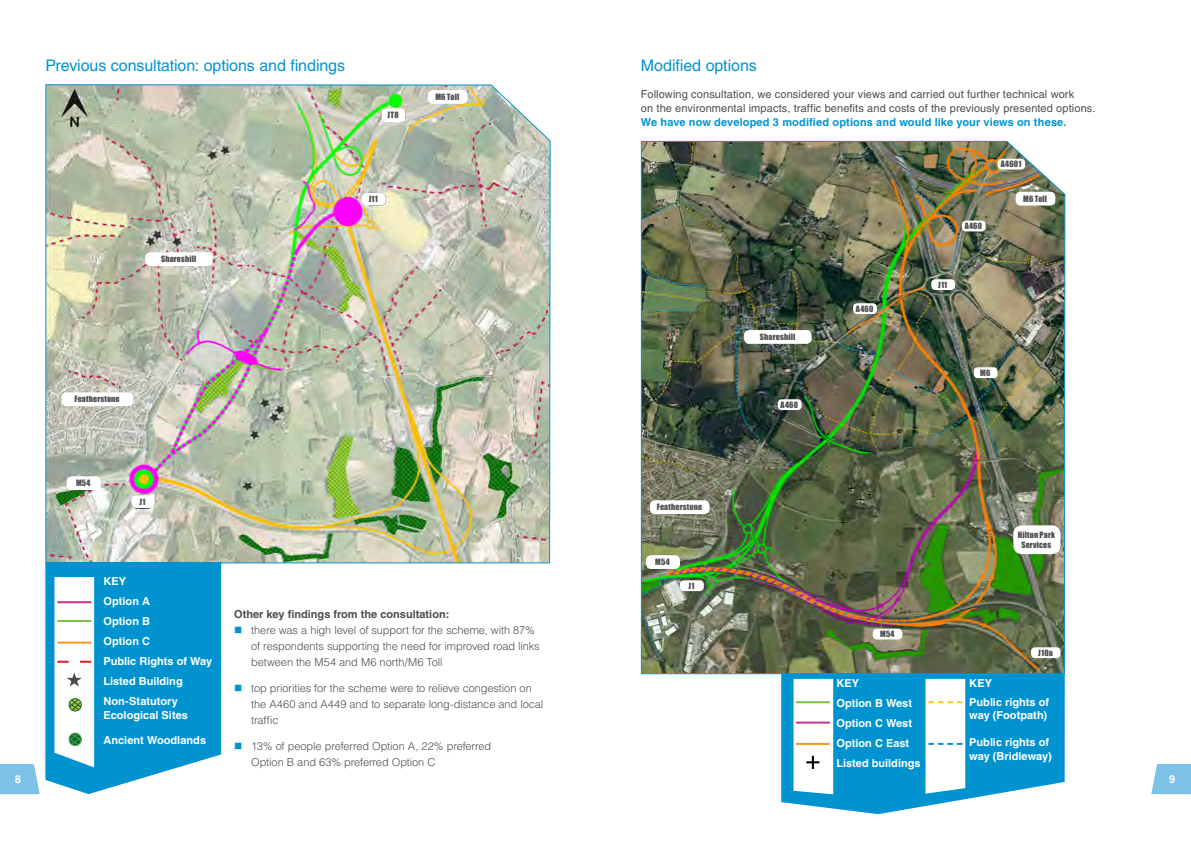
<style>
.page{position:relative;width:1191px;height:842px;background:#fff}
.page>*{position:absolute;margin:0;border:0;box-sizing:border-box;transform-origin:0 0}
.t1{font:16px "Helvetica LT Std";letter-spacing:-.005em;color:#0093d0}
.t2{font:300 11px/16px "Helvetica LT Std";letter-spacing:-.01em;color:#4d4d4f}
.t3{font:700 11px/20px "Helvetica LT Std";color:#fff}
.t4{font:11px/14px "Helvetica LT Std";letter-spacing:.01em;color:#4d4d4f}
.t5{font:700 11px "Helvetica LT Std";letter-spacing:.01em;color:#0093d0}
.t6{font:700 11px "Helvetica LT Std";color:#4d4d4f}
.t7{font:8px/9.6px "Impact";letter-spacing:.02em;color:#4d4d4f;text-align:center}
</style>
<div class="page">
<svg style="left:781px;top:675px;width:283px;height:139px;background:#1d9fd5"></svg>
<svg style="left:925px;top:679px;width:40px;height:115px"></svg>
<img style="left:640px;top:140px;width:425px;height:535px">
<img style="left:45px;top:84px;width:506px;height:480px">
<svg style="left:793px;top:679px;width:40px;height:115px"></svg>
<div style="left:1015px;top:192px;width:40px;height:14px;background:#fff;border-radius:5px"></div>
<div style="left:744px;top:330px;width:67px;height:14px;background:#fff;border-radius:5px"></div>
<div style="left:650px;top:500px;width:59px;height:14px;background:#fff;border-radius:5px"></div>
<div style="left:646px;top:555px;width:34px;height:14px;background:#fff;border-radius:5px"></div>
<div style="left:680px;top:580px;width:24px;height:11px;background:#fff;border-radius:4px"></div>
<div style="left:997px;top:159px;width:28px;height:11px;background:#fff;border-radius:4px"></div>
<div style="left:1031px;top:647px;width:29px;height:11px;background:#fff;border-radius:4px"></div>
<div style="left:873px;top:629px;width:29px;height:10px;background:#fff;border-radius:4px"></div>
<div style="left:1013px;top:525px;width:47px;height:29px;background:#fff;border-radius:9px"></div>
<div style="left:973px;top:367px;width:24px;height:11px;background:#fff;border-radius:4px"></div>
<div style="left:962px;top:221px;width:23px;height:10px;background:#fff;border-radius:4px"></div>
<div style="left:931px;top:279px;width:24px;height:11px;background:#fff;border-radius:4px"></div>
<div style="left:778px;top:399px;width:23px;height:11px;background:#fff;border-radius:4px"></div>
<div style="left:853px;top:303px;width:24px;height:11px;background:#fff;border-radius:4px"></div>
<svg style="left:45px;top:562px;width:176px;height:232px;background:#1a9ed4"></svg>
<svg style="left:54px;top:577px;width:40px;height:190px"></svg>
<div style="left:382px;top:108px;width:23px;height:14px;background:#fff;border-radius:5px"></div>
<div style="left:67px;top:476px;width:34px;height:14px;background:#fff;border-radius:5px"></div>
<div style="left:132px;top:495px;width:22px;height:13px;background:#fff;border-radius:5px"></div>
<div style="left:62px;top:392px;width:71px;height:14px;background:#fff;border-radius:5px"></div>
<div style="left:145px;top:252px;width:68px;height:14px;background:#fff;border-radius:5px"></div>
<div style="left:362px;top:193px;width:24px;height:13px;background:#fff;border-radius:5px"></div>
<div style="left:428px;top:90px;width:39px;height:14px;background:#fff;border-radius:5px"></div>
<svg style="left:1151px;top:764px;width:40px;height:30px"></svg>
<svg style="left:0;top:764px;width:40px;height:30px"></svg>
<h1 class="t1" style="left:45px;top:56px;width:301px">Previous consultation: options and findings</h1>
<p class="t7" style="left:388px;top:110px;width:13px">JT8</p>
<p class="t7" style="left:161px;top:254px;width:37px">Shareshill</p>
<p class="t7" style="left:369px;top:194px;width:11px">J11</p>
<p class="t7" style="left:435px;top:92px;width:26px">M6 Toll</p>
<p class="t7" style="left:74px;top:394px;width:47px">Featherstone</p>
<p class="t7" style="left:76px;top:478px;width:16px">M54</p>
<p class="t7" style="left:140px;top:497px;width:7px">J1</p>
<p class="t3" style="left:103px;top:571px;width:110px">KEY<br>Option A<br>Option B<br>Option C<br>Public Rights of Way<br>Listed Building<br>Non-Statutory</p>
<p class="t3" style="left:103px;top:703px;width:104px;line-height:24px">Ecological Sites<br>Ancient Woodlands</p>
<p class="t6" style="left:234px;top:607px;width:217px">Other key findings from the consultation:</p>
<p class="t2" style="left:251px;top:622px;width:290px">there was a high level of support for the scheme, with 87% of respondents supporting the need for improved road links between the M54 and M6 north/M6 Toll</p>
<p class="t2" style="left:251px;top:680px;width:294px">top priorities for the scheme were to relieve congestion on the A460 and A449 and to separate long-distance and local traffic</p>
<p class="t2" style="left:251px;top:738px;width:241px">13% of people preferred Option A, 22% preferred<br>Option B and 63% preferred Option C</p>
<h1 class="t1" style="left:641px;top:56px;width:117px">Modified options</h1>
<p class="t4" style="left:641px;top:87px;width:456px">Following consultation, we considered your views and carried out further technical work<br>on the environmental impacts, traffic benefits and costs of the previously presented options.</p>
<p class="t5" style="left:641px;top:115px;width:427px">We have now developed 3 modified options and would like your views on these.</p>
<p class="t7" style="left:1000px;top:159px;width:22px">A4601</p>
<p class="t7" style="left:657px;top:502px;width:47px">Featherstone</p>
<p class="t7" style="left:655px;top:557px;width:16px">M54</p>
<p class="t7" style="left:688px;top:581px;width:7px">J1</p>
<p class="t7" style="left:760px;top:332px;width:37px">Shareshill</p>
<p class="t7" style="left:780px;top:400px;width:19px">A460</p>
<p class="t7" style="left:856px;top:304px;width:19px">A460</p>
<p class="t7" style="left:964px;top:221px;width:19px">A460</p>
<p class="t7" style="left:938px;top:280px;width:11px">J11</p>
<p class="t7" style="left:980px;top:368px;width:12px">M6</p>
<p class="t7" style="left:1023px;top:194px;width:26px">M6 Toll</p>
<p class="t7" style="left:880px;top:629px;width:16px">M54</p>
<p class="t7" style="left:1017px;top:530px;width:39px">Hilton Park<br>Services</p>
<p class="t7" style="left:1038px;top:648px;width:16px">J10a</p>
<p class="t3" style="left:836px;top:673px;width:86px">KEY<br>Option B West<br>Option C West<br>Option C East<br>Listed buildings</p>
<p class="t3" style="left:969px;top:673px;width:81px;line-height:19px">KEY<br>Public rights of</p>
<p class="t3" style="left:969px;top:705px;width:79px">way (Footpath)</p>
<p class="t3" style="left:969px;top:735px;width:84px;line-height:14px">Public rights of way (Bridleway)</p>
<p class="t3" style="left:15px;top:769px;width:8px">8</p>
<p class="t3" style="left:1169px;top:769px;width:8px">9</p>
</div>
